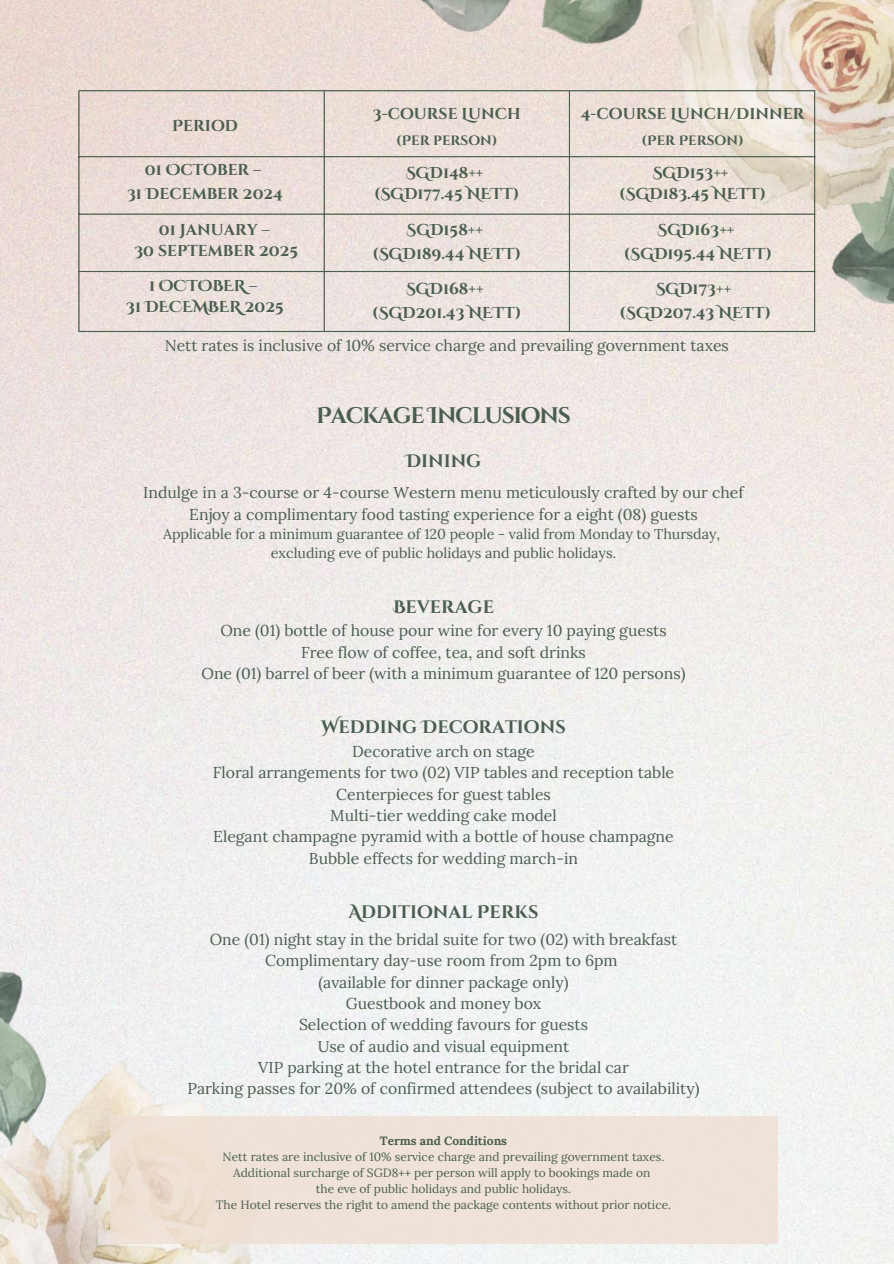
<style>
.page{position:relative;width:894px;height:1264px;background:#fff}
.page>*{position:absolute;margin:0;border:0;box-sizing:border-box;transform-origin:0 0}
.t1{font:700 22.5px "Cinzel Decorative";letter-spacing:-.055em;color:#495e4f}
.t2{font:700 18px "Cinzel Decorative";color:#495e4f}
.t3{font:15.75px/21.3px "Lora";color:#495e4f;text-align:center}
.t4{font:700 15.75px/23.7px "Cinzel Decorative";color:#495e4f;text-align:center}
.t5{font:14.25px/19.2px "Lora";color:#495e4f;text-align:center}
.t6{font:700 13.5px "Cinzel Decorative";color:#495e4f}
.t7{font:12px/16px "Lora";color:#495e4f;text-align:center}
.t8{font:700 12px "Lora";color:#495e4f}
</style>
<div class="page">
<img style="left:0;top:0;width:893px;height:1263px">
<img style="left:0;top:846px;width:355px;height:417px">
<img style="left:372px;top:0;width:521px;height:632px">
<hr style="left:78px;top:91px;width:1px;height:240px;background:#495e4f">
<hr style="left:323px;top:91px;width:2px;height:240px;background:#495e4f">
<hr style="left:568px;top:91px;width:2px;height:240px;background:#495e4f">
<hr style="left:813px;top:91px;width:2px;height:240px;background:#495e4f">
<hr style="left:78px;top:90px;width:737px;height:1px;background:#495e4f">
<hr style="left:78px;top:156px;width:737px;height:1px;background:#495e4f">
<hr style="left:78px;top:213px;width:737px;height:2px;background:#495e4f">
<hr style="left:78px;top:271px;width:737px;height:1px;background:#495e4f">
<hr style="left:78px;top:331px;width:737px;height:1px;background:#495e4f">
<div style="left:110px;top:1116px;width:667px;height:127px;background:#efdfd3"></div>
<p class="t4" style="left:172px;top:114px;width:67px">PERIOD</p>
<p class="t4" style="left:127px;top:159px;width:157px">01 OCTOBER –<br>31 DECEMBER 2024</p>
<p class="t4" style="left:134px;top:219px;width:165px;line-height:21.3px">01 JANUARY –<br>30 SEPTEMBER 2025</p>
<p class="t4" style="left:373px;top:103px;width:149px">3-COURSE LUNCH</p>
<p class="t4" style="left:580px;top:103px;width:225px">4-COURSE LUNCH/DINNER</p>
<p class="t6" style="left:396px;top:132px;width:103px">(PER PERSON)</p>
<p class="t6" style="left:641px;top:132px;width:104px">(PER PERSON)</p>
<p class="t4" style="left:374px;top:162px;width:147px;line-height:21.3px">SGD148++ (SGD177.45 NETT)</p>
<p class="t4" style="left:619px;top:162px;width:148px;line-height:21.3px">SGD153++ (SGD183.45 NETT)</p>
<p class="t4" style="left:372px;top:218px;width:150px">SGD158++ (SGD189.44 NETT)</p>
<p class="t4" style="left:623px;top:218px;width:150px">SGD163++ (SGD195.44 NETT)</p>
<p class="t4" style="left:126px;top:276px;width:159px;line-height:21.3px">1 OCTOBER –<br>31 DECEMBER 2025</p>
<p class="t4" style="left:372px;top:278px;width:151px">SGD168++ (SGD201.43 NETT)</p>
<p class="t4" style="left:619px;top:278px;width:153px">SGD173++ (SGD207.43 NETT)</p>
<p class="t3" style="left:165px;top:334px;width:565px">Nett rates is inclusive of 10% service charge and prevailing government taxes</p>
<h1 class="t1" style="left:316px;top:401px;width:256px">PACKAGE INCLUSIONS</h1>
<p class="t2" style="left:405px;top:449px;width:77px">DINING</p>
<p class="t3" style="left:143px;top:482px;width:602px">Indulge in a 3-course or 4-course Western menu meticulously crafted by our chef<br>Enjoy a complimentary food tasting experience for a eight (08) guests</p>
<p class="t5" style="left:163px;top:524px;width:558px">Applicable for a minimum guarantee of 120 people - valid from Monday to Thursday, excluding eve of public holidays and public holidays.</p>
<p class="t2" style="left:393px;top:595px;width:102px">BEVERAGE</p>
<p class="t3" style="left:201px;top:619px;width:485px">One (01) bottle of house pour wine for every 10 paying guests<br>Free flow of coffee, tea, and soft drinks<br>One (01) barrel of beer (with a minimum guarantee of 120 persons)</p>
<p class="t2" style="left:321px;top:715px;width:246px">WEDDING DECORATIONS</p>
<p class="t3" style="left:213px;top:740px;width:462px">Decorative arch on stage<br>Floral arrangements for two (02) VIP tables and reception table Centerpieces for guest tables<br>Multi-tier wedding cake model<br>Elegant champagne pyramid with a bottle of house champagne Bubble effects for wedding march-in</p>
<p class="t2" style="left:348px;top:900px;width:191px">ADDITIONAL PERKS</p>
<p class="t3" style="left:187px;top:928px;width:513px">One (01) night stay in the bridal suite for two (02) with breakfast Complimentary day-use room from 2pm to 6pm<br>(available for dinner package only)<br>Guestbook and money box<br>Selection of wedding favours for guests<br>Use of audio and visual equipment<br>VIP parking at the hotel entrance for the bridal car<br>Parking passes for 20% of confirmed attendees (subject to availability)</p>
<p class="t8" style="left:380px;top:1132px;width:129px">Terms and Conditions</p>
<p class="t7" style="left:216px;top:1148px;width:456px">Nett rates are inclusive of 10% service charge and prevailing government taxes.<br>Additional surcharge of SGD8++ per person will apply to bookings made on<br>the eve of public holidays and public holidays.<br>The Hotel reserves the right to amend the package contents without prior notice.</p>
</div>
